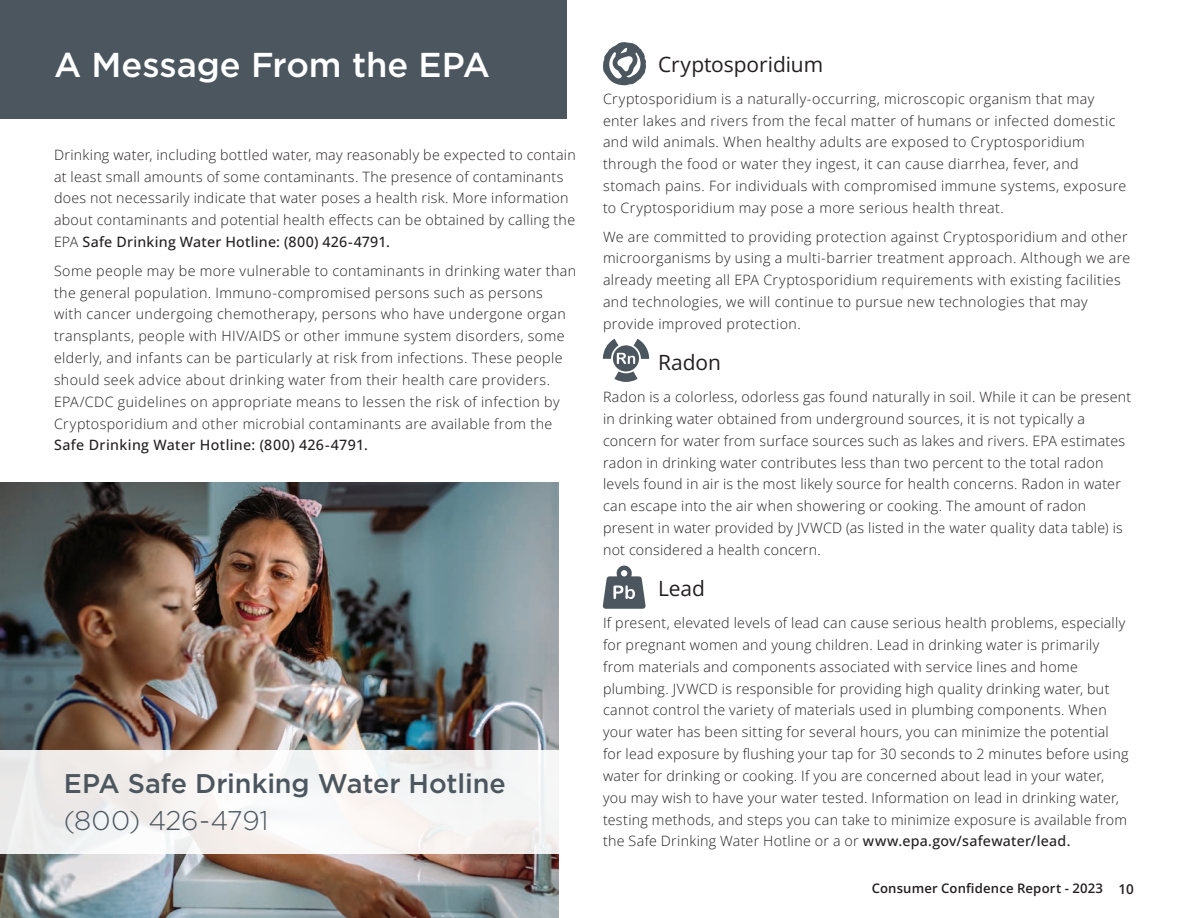
<style>
.page{position:relative;width:1188px;height:918px;background:#fff}
.page>*{position:absolute;margin:0;border:0;box-sizing:border-box;transform-origin:0 0}
.t1{font:500 34.5px "Gotham";letter-spacing:-.005em;color:#fff}
.t2{font:500 27px "Gotham";letter-spacing:-.005em;color:#4b565f}
.t3{font:300 27px "Gotham";letter-spacing:-.01em;color:#4b565f}
.t4{font:21px "Open Sans";letter-spacing:-.005em;color:#231f20}
.t5{font:300 14.25px/21.9px "Open Sans";letter-spacing:.025em;color:#231f20}
.t6{font:500 14.25px "Open Sans";letter-spacing:.03em;color:#231f20}
.t7{font:600 13.2px "Open Sans";letter-spacing:.01em;color:#231f20}
.s1{font-weight:500}
.s2{font-size:13.5px}
</style>
<div class="page">
<img style="left:0;top:483px;width:558px;height:435px">
<div style="left:0;top:0;width:567px;height:119px;background:#4b565f"></div>
<div style="left:0;top:750px;width:558px;height:103px;background:#f4f3f3"></div>
<svg style="left:603px;top:565px;width:43px;height:44px"></svg>
<svg style="left:603px;top:42px;width:43px;height:43px"></svg>
<svg style="left:603px;top:339px;width:46px;height:43px"></svg>
<h1 class="t1" style="left:54px;top:42px;width:438px">A Message From the EPA</h1>
<p class="t5" style="left:54px;top:143px;width:523px">Drinking water, including bottled water, may reasonably be expected to contain at least small amounts of some contaminants. The presence of contaminants does not necessarily indicate that water poses a health risk. More information about contaminants and potential health effects can be obtained by calling the EPA <span class="s1">Safe Drinking Water Hotline: (800) 426-4791.</span></p>
<p class="t5" style="left:54px;top:259px;width:524px">Some people may be more vulnerable to contaminants in drinking water than the general population. Immuno-compromised persons such as persons<br>with cancer undergoing chemotherapy, persons who have undergone organ transplants, people with HIV/AIDS or other immune system disorders, some elderly, and infants can be particularly at risk from infections. These people should seek advice about drinking water from their health care providers.<br>EPA/CDC guidelines on appropriate means to lessen the risk of infection by Cryptosporidium and other microbial contaminants are available from the</p>
<p class="t6" style="left:54px;top:435px;width:315px">Safe Drinking Water Hotline: (800) 426-4791.</p>
<h2 class="t2" style="left:64px;top:766px;width:444px">EPA Safe Drinking Water Hotline</h2>
<h2 class="t3" style="left:64px;top:803px;width:206px">(800) 426-4791</h2>
<h3 class="t4" style="left:658px;top:50px;width:167px">Cryptosporidium</h3>
<p class="t5" style="left:603px;top:87px;width:525px">Cryptosporidium is a naturally-occurring, microscopic organism that may enter lakes and rivers from the fecal matter of humans or infected domestic and wild animals. When healthy adults are exposed to Cryptosporidium through the food or water they ingest, it can cause diarrhea, fever, and stomach pains. For individuals with compromised immune systems, exposure to Cryptosporidium may pose a more serious health threat.</p>
<p class="t5" style="left:603px;top:225px;width:529px">We are committed to providing protection against Cryptosporidium and other microorganisms by using a multi-barrier treatment approach. Although we are already meeting all EPA Cryptosporidium requirements with existing facilities and technologies, we will continue to pursue new technologies that may provide improved protection.</p>
<h3 class="t4" style="left:658px;top:348px;width:64px">Radon</h3>
<p class="t5" style="left:603px;top:385px;width:530px">Radon is a colorless, odorless gas found naturally in soil. While it can be present in drinking water obtained from underground sources, it is not typically a concern for water from surface sources such as lakes and rivers. EPA estimates radon in drinking water contributes less than two percent to the total radon levels found in air is the most likely source for health concerns. Radon in water can escape into the air when showering or cooking. The amount of radon present in water provided by JVWCD (as listed in the water quality data table) is not considered a health concern.</p>
<h3 class="t4" style="left:658px;top:574px;width:48px">Lead</h3>
<p class="t5" style="left:603px;top:611px;width:527px">If present, elevated levels of lead can cause serious health problems, especially for pregnant women and young children. Lead in drinking water is primarily from materials and components associated with service lines and home plumbing. JVWCD is responsible for providing high quality drinking water, but cannot control the variety of materials used in plumbing components. When your water has been sitting for several hours, you can minimize the potential for lead exposure by flushing your tap for 30 seconds to 2 minutes before using water for drinking or cooking. If you are concerned about lead in your water, you may wish to have your water tested. Information on lead in drinking water, testing methods, and steps you can take to minimize exposure is available from the Safe Drinking Water Hotline or a or <span class="s1">www.epa.gov/safewater/lead.</span></p>
<p class="t7" style="left:872px;top:879px;width:264px">Consumer Confidence Report - 2023 <span class="s2">10</span></p>
</div>
